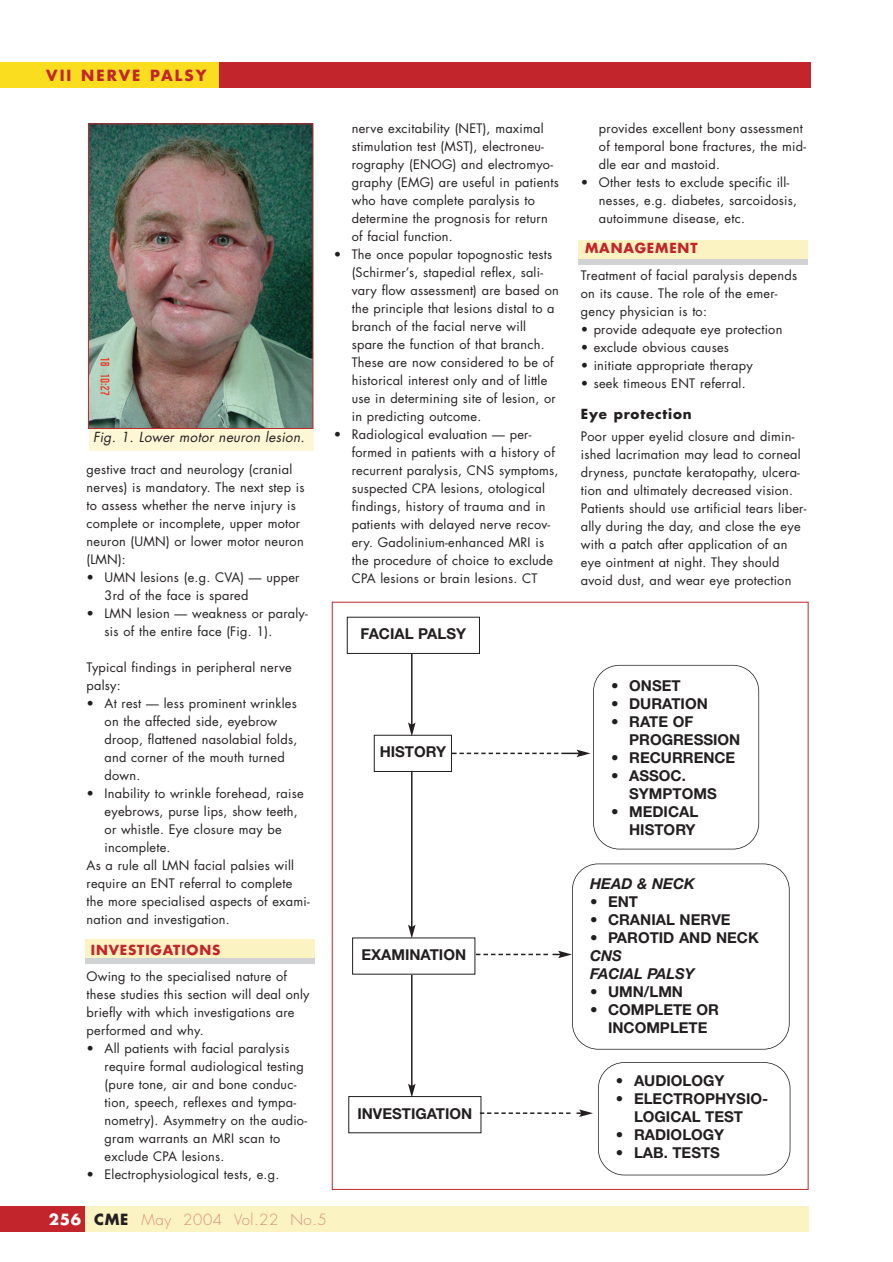
<style>
.page{position:relative;width:893px;height:1262px;background:#fff}
.page>*{position:absolute;margin:0;border:0;box-sizing:border-box;transform-origin:0 0}
.t1{font:700 15px/18px "Helvetica Neue";color:#231f20}
.t2{font:300 15px "Futura";letter-spacing:.035em;color:#db9079}
.t3{font:italic 700 15px/18px "Helvetica Neue";color:#231f20}
.t4{font:700 15px "Futura";letter-spacing:.135em;color:#c2262c}
.t5{font:italic 13.5px "Futura";letter-spacing:.02em;color:#231f20}
.t6{font:700 13.5px "Futura";letter-spacing:.06em;color:#c2262c}
.t7{font:700 13.5px "Futura";letter-spacing:.06em;color:#231f20}
.t8{font:12.75px/18px "Futura";letter-spacing:.02em;color:#231f20}
.s1{font-weight:700;color:#fff}
.s2{font-weight:700;color:#231f20}
</style>
<div class="page">
<div style="left:578px;top:240px;width:230px;height:19px;background:#fcf3c2"></div>
<div style="left:578px;top:260px;width:230px;height:5px;background:#d1d2d4"></div>
<div style="left:85px;top:938px;width:230px;height:19px;background:#fcf3c2"></div>
<div style="left:85px;top:958px;width:230px;height:5px;background:#d1d2d4"></div>
<div style="left:0;top:1206px;width:808px;height:26px;background:#fcf3c2"></div>
<div style="left:0;top:1206px;width:85px;height:26px;background:#c2262c"></div>
<div style="left:0;top:62px;width:810px;height:26px;background:#c2262c"></div>
<div style="left:0;top:62px;width:218px;height:26px;background:#fadd1f"></div>
<div style="left:89px;top:423px;width:224px;height:28px;background:#fdf7d6"></div>
<img style="left:90px;top:125px;width:221px;height:302px">
<div style="left:88px;top:123px;width:225px;height:306px;border:1px solid #c2262c"></div>
<div style="left:347px;top:617px;width:133px;height:37px;border:1px solid #231f20"></div>
<div style="left:374px;top:735px;width:78px;height:37px;border:1px solid #231f20"></div>
<div style="left:348px;top:1096px;width:133px;height:37px;border:1px solid #231f20"></div>
<div style="left:593px;top:665px;width:166px;height:184px;border:2px solid #231f20;border-radius:26px"></div>
<div style="left:572px;top:863px;width:217px;height:186px;border:2px solid #231f20;border-radius:26px"></div>
<div style="left:598px;top:1062px;width:192px;height:113px;border:2px solid #231f20;border-radius:26px"></div>
<hr style="left:411px;top:654px;width:1px;height:71px;background:#231f20">
<svg style="left:408px;top:722px;width:7px;height:14px"></svg>
<hr style="left:411px;top:771px;width:1px;height:156px;background:#231f20">
<svg style="left:408px;top:924px;width:7px;height:14px"></svg>
<hr style="left:411px;top:975px;width:1px;height:111px;background:#231f20">
<svg style="left:408px;top:1083px;width:7px;height:14px"></svg>
<svg style="left:452px;top:749px;width:138px;height:8px"></svg>
<svg style="left:476px;top:950px;width:96px;height:8px"></svg>
<svg style="left:480px;top:1112px;width:90px;height:2px"></svg>
<svg style="left:576px;top:1109px;width:17px;height:8px"></svg>
<p class="t4" style="left:46px;top:68px;width:162px">VII NERVE PALSY</p>
<p class="t5" style="left:93px;top:431px;width:213px">Fig. 1. Lower motor neuron lesion.</p>
<p class="t8" style="left:87px;top:461px;width:219px">gestive tract and neurology (cranial nerves) is mandatory. The next step is to assess whether the nerve injury is complete or incomplete, upper motor neuron (UMN) or lower motor neuron (LMN):</p>
<p class="t8" style="left:105px;top:569px;width:196px;text-indent:-18px">• UMN lesions (e.g. CVA) — upper<br>3rd of the face is spared</p>
<p class="t8" style="left:105px;top:605px;width:205px;text-indent:-18px">• LMN lesion — weakness or paraly&shy;sis of the entire face (Fig. 1).</p>
<p class="t8" style="left:87px;top:659px;width:207px">Typical findings in peripheral nerve palsy:</p>
<p class="t8" style="left:105px;top:695px;width:194px;text-indent:-18px">• At rest — less prominent wrinkles on the affected side, eyebrow droop, flattened nasolabial folds, and corner of the mouth turned down.</p>
<p class="t8" style="left:87px;top:785px;width:218px">• Inability to wrinkle forehead, raise</p>
<p class="t8" style="left:105px;top:803px;width:195px">eyebrows, purse lips, show teeth,</p>
<p class="t8" style="left:105px;top:821px;width:179px">or whistle. Eye closure may be</p>
<p class="t8" style="left:105px;top:839px;width:67px">incomplete.</p>
<p class="t8" style="left:87px;top:857px;width:209px">As a rule all LMN facial palsies will</p>
<p class="t8" style="left:87px;top:875px;width:207px">require an ENT referral to complete</p>
<p class="t8" style="left:87px;top:893px;width:225px">the more specialised aspects of exami-</p>
<p class="t8" style="left:87px;top:911px;width:145px">nation and investigation.</p>
<p class="t6" style="left:91px;top:943px;width:131px">INVESTIGATIONS</p>
<p class="t8" style="left:87px;top:968px;width:224px">Owing to the specialised nature of these studies this section will deal only briefly with which investigations are performed and why.</p>
<p class="t8" style="left:105px;top:1040px;width:204px;text-indent:-18px">• All patients with facial paralysis require formal audiological testing (pure tone, air and bone conduc&shy;tion, speech, reflexes and tympa&shy;nometry). Asymmetry on the audio&shy;gram warrants an MRI scan to exclude CPA lesions.</p>
<p class="t8" style="left:87px;top:1166px;width:194px">• Electrophysiological tests, e.g.</p>
<p class="t8" style="left:352px;top:120px;width:209px">nerve excitability (NET), maximal stimulation test (MST), electroneu&shy;rography (ENOG) and electromyo&shy;graphy (EMG) are useful in patients who have complete paralysis to determine the prognosis for return of facial function.</p>
<p class="t8" style="left:352px;top:246px;width:209px;text-indent:-18px">• The once popular topognostic tests (Schirmer’s, stapedial reflex, sali&shy;vary flow assessment) are based on the principle that lesions distal to a branch of the facial nerve will spare the function of that branch.<br>These are now considered to be of historical interest only and of little use in determining site of lesion, or in predicting outcome.</p>
<p class="t8" style="left:352px;top:426px;width:208px;text-indent:-18px">• Radiological evaluation — per&shy;formed in patients with a history of recurrent paralysis, CNS symptoms, suspected CPA lesions, otological findings, history of trauma and in patients with delayed nerve recov&shy;ery. Gadolinium-enhanced MRI is the procedure of choice to exclude CPA lesions or brain lesions. CT</p>
<p class="t1" style="left:360px;top:626px;width:107px">FACIAL PALSY</p>
<p class="t1" style="left:379px;top:744px;width:68px">HISTORY</p>
<p class="t1" style="left:361px;top:947px;width:106px">EXAMINATION</p>
<p class="t1" style="left:357px;top:1105px;width:116px">INVESTIGATION</p>
<p class="t2" style="left:49px;top:1212px;width:279px"><span class="s1">256</span> <span class="s2">CME</span> May 2004 Vol.22 No.5</p>
<p class="t8" style="left:599px;top:120px;width:209px">provides excellent bony assessment of temporal bone fractures, the mid&shy;dle ear and mastoid.</p>
<p class="t8" style="left:599px;top:174px;width:199px;text-indent:-18px">• Other tests to exclude specific ill&shy;nesses, e.g. diabetes, sarcoidosis, autoimmune disease, etc.</p>
<p class="t6" style="left:585px;top:242px;width:114px">MANAGEMENT</p>
<p class="t8" style="left:581px;top:267px;width:218px">Treatment of facial paralysis depends on its cause. The role of the emer&shy;gency physician is to:</p>
<p class="t8" style="left:581px;top:321px;width:203px">• provide adequate eye protection</p>
<p class="t8" style="left:581px;top:339px;width:150px">• exclude obvious causes</p>
<p class="t8" style="left:581px;top:357px;width:173px">• initiate appropriate therapy</p>
<p class="t8" style="left:581px;top:375px;width:166px">• seek timeous ENT referral.</p>
<p class="t7" style="left:581px;top:407px;width:112px">Eye protection</p>
<p class="t8" style="left:581px;top:428px;width:227px">Poor upper eyelid closure and dimin&shy;ished lacrimation may lead to corneal dryness, punctate keratopathy, ulcera&shy;tion and ultimately decreased vision.<br>Patients should use artificial tears liber&shy;ally during the day, and close the eye with a patch after application of an eye ointment at night. They should avoid dust, and wear eye protection</p>
<p class="t1" style="left:611px;top:677px;width:71px">• ONSET</p>
<p class="t1" style="left:611px;top:695px;width:98px">• DURATION</p>
<p class="t1" style="left:629px;top:713px;width:113px;text-indent:-18px">• RATE OF<br>PROGRESSION</p>
<p class="t1" style="left:611px;top:749px;width:126px">• RECURRENCE</p>
<p class="t1" style="left:629px;top:767px;width:89px;text-indent:-18px">• ASSOC.<br>SYMPTOMS</p>
<p class="t1" style="left:611px;top:803px;width:89px;text-align:right">• MEDICAL<br>HISTORY</p>
<p class="t3" style="left:590px;top:876px;width:107px">HEAD &amp; NECK</p>
<p class="t1" style="left:590px;top:894px;width:49px">• ENT</p>
<p class="t1" style="left:590px;top:912px;width:142px">• CRANIAL NERVE</p>
<p class="t1" style="left:590px;top:930px;width:170px">• PAROTID AND NECK</p>
<p class="t3" style="left:590px;top:948px;width:106px">CNS<br>FACIAL PALSY</p>
<p class="t1" style="left:590px;top:984px;width:95px">• UMN/LMN</p>
<p class="t1" style="left:590px;top:1002px;width:130px;text-align:center">• COMPLETE OR<br>INCOMPLETE</p>
<p class="t1" style="left:616px;top:1073px;width:110px">• AUDIOLOGY</p>
<p class="t1" style="left:616px;top:1091px;width:154px;text-align:center">• ELECTROPHYSIO-<br>LOGICAL TEST</p>
<p class="t1" style="left:616px;top:1127px;width:110px">• RADIOLOGY</p>
<p class="t1" style="left:616px;top:1145px;width:105px">• LAB. TESTS</p>
</div>
